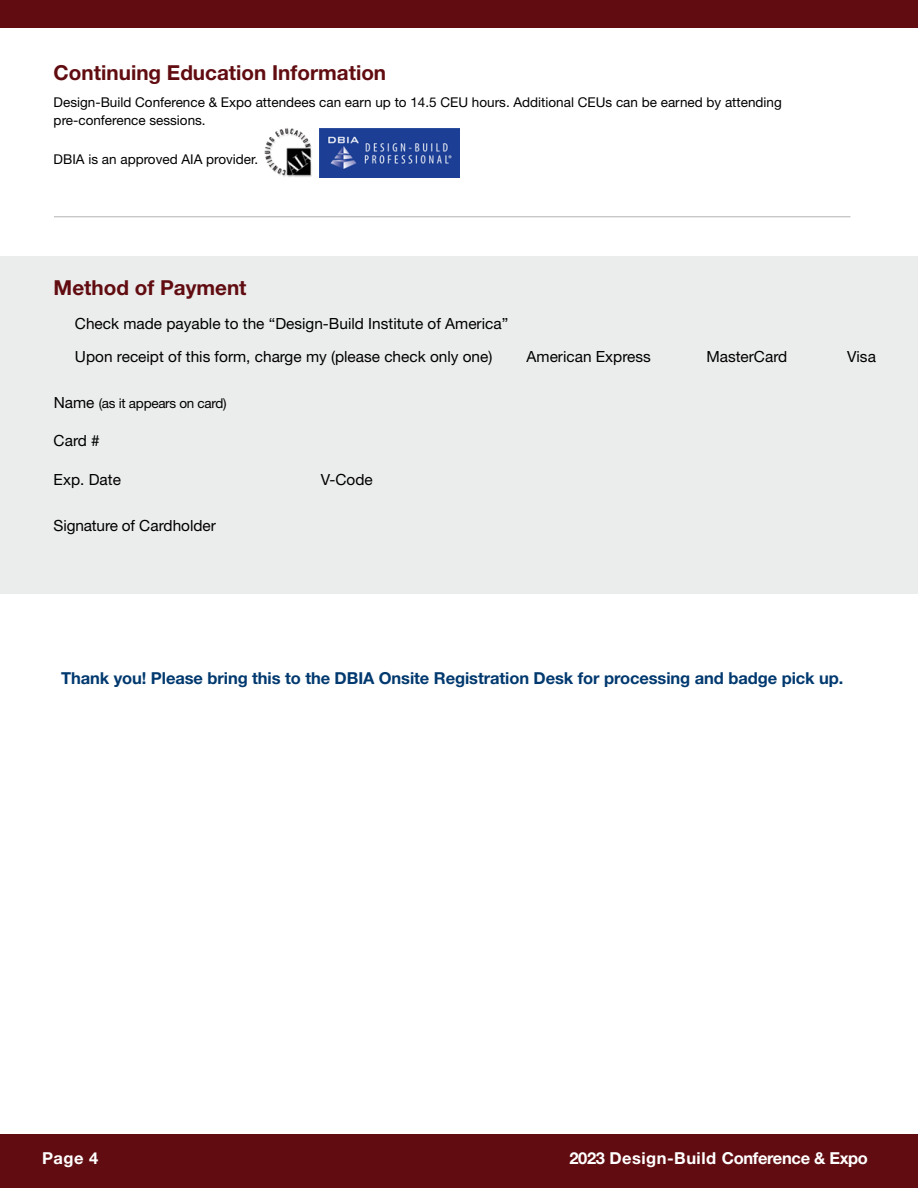
<style>
.page{position:relative;width:918px;height:1188px;background:#fff}
.page>*{position:absolute;margin:0;border:0;box-sizing:border-box;transform-origin:0 0}
.t1{font:700 20.7px "Helvetica Neue LT Std";color:#610c10}
.t2{font:700 16.5px "Helvetica Neue LT Std";letter-spacing:-.005em;color:#00396f}
.t3{font:700 16.5px "Helvetica Neue LT Std";letter-spacing:-.02em;color:#fff}
.t4{font:15.45px/32.7px "Helvetica Neue LT Std";color:#000}
.t5{font:13.5px/18px "Helvetica Neue LT Std";color:#000}
.t6{font:13.5px "Helvetica Neue LT Std";letter-spacing:-.02em;color:#000}
.s1{font-size:15.45px}
</style>
<div class="page">
<div style="left:0;top:0;width:918px;height:27px;background:#610c10"></div>
<div style="left:0;top:1134px;width:918px;height:54px;background:#610c10"></div>
<div style="left:0;top:257px;width:918px;height:337px;background:#ebecec"></div>
<hr style="left:54px;top:216px;width:796px;height:1px;background:#000">
<img style="left:264px;top:128px;width:48px;height:49px">
<img style="left:320px;top:129px;width:139px;height:49px">
<h1 class="t1" style="left:54px;top:60px;width:334px">Continuing Education Information</h1>
<p class="t5" style="left:54px;top:93px;width:730px">Design-Build Conference &amp; Expo attendees can earn up to 14.5 CEU hours. Additional CEUs can be earned by attending pre-conference sessions.</p>
<p class="t5" style="left:54px;top:150px;width:206px">DBIA is an approved AIA provider.</p>
<h1 class="t1" style="left:54px;top:275px;width:194px">Method of Payment</h1>
<p class="t4" style="left:75px;top:307px;width:435px">Check made payable to the “Design-Build Institute of America”<br>Upon receipt of this form, charge my (please check only one)</p>
<p class="t6" style="left:54px;top:395px;width:175px"><span class="s1">Name</span> (as it appears on card)</p>
<p class="t4" style="left:54px;top:424px;width:48px">Card #</p>
<p class="t4" style="left:54px;top:463px;width:69px">Exp. Date</p>
<p class="t4" style="left:321px;top:463px;width:53px">V-Code</p>
<p class="t4" style="left:54px;top:509px;width:164px">Signature of Cardholder</p>
<p class="t4" style="left:527px;top:340px;width:126px">American Express</p>
<p class="t4" style="left:706px;top:340px;width:82px">MasterCard</p>
<p class="t4" style="left:847px;top:340px;width:30px">Visa</p>
<p class="t2" style="left:61px;top:668px;width:784px">Thank you! Please bring this to the DBIA Onsite Registration Desk for processing and badge pick up.</p>
<p class="t3" style="left:42px;top:1148px;width:58px">Page 4</p>
<p class="t3" style="left:569px;top:1148px;width:300px">2023 Design-Build Conference &amp; Expo</p>
</div>
